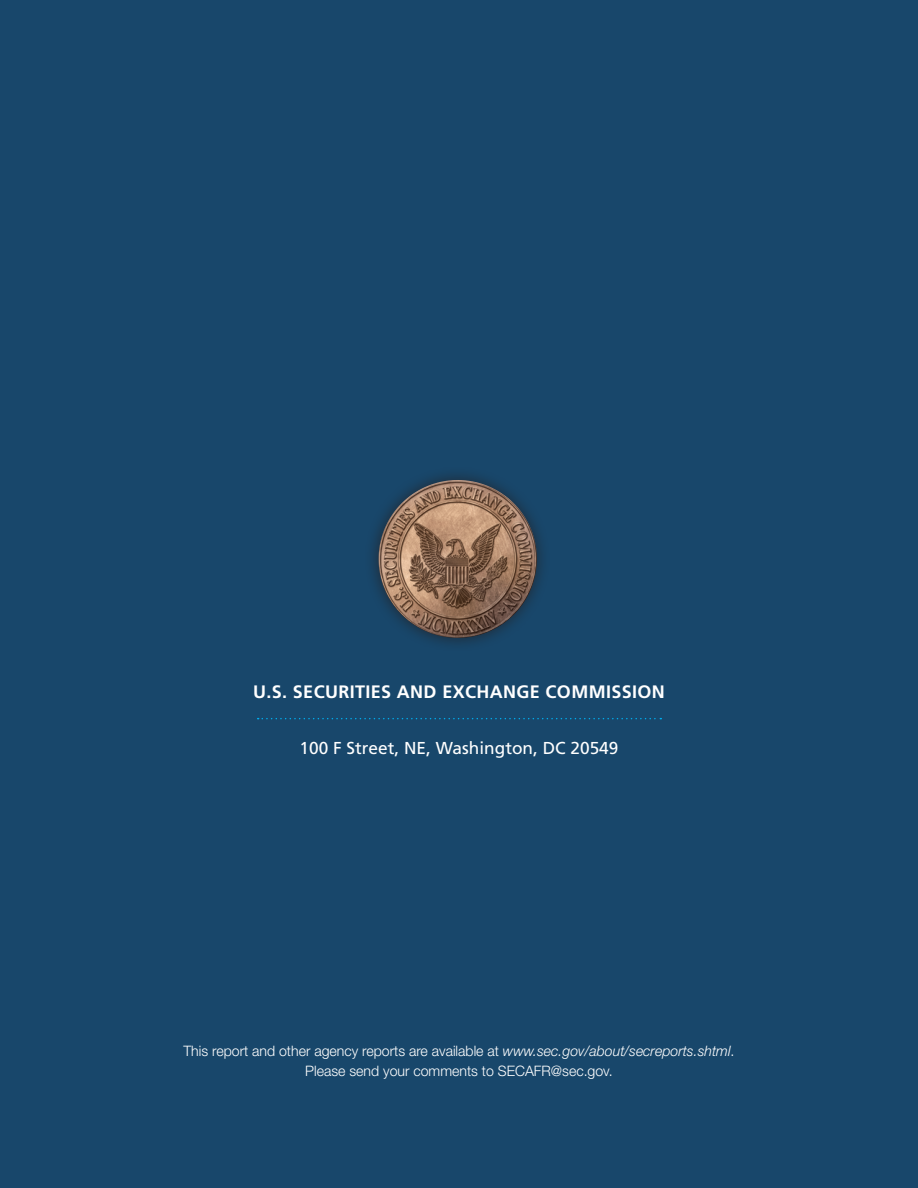
<style>
.page{position:relative;width:918px;height:1188px;background:#18476b}
.page>*{position:absolute;margin:0;border:0;box-sizing:border-box;transform-origin:0 0}
.t1{font:700 18px "Frutiger LT Std";letter-spacing:.02em;color:#fff}
.t2{font:17.25px "Frutiger LT Std";color:#fff}
.t3{font:300 14.4px/20.2px "Helvetica Neue LT Std";color:#fff;text-align:center}
.s1{font-style:italic}
</style>
<div class="page">
<div style="left:365px;top:466px;width:186px;height:186px;background:#231f20;opacity:.75"></div>
<img style="left:423px;top:480px;width:35px;height:8px">
<svg style="left:258px;top:718px;width:403px;height:1px"></svg>
<p class="t1" style="left:253px;top:681px;width:413px">U.S. SECURITIES AND EXCHANGE COMMISSION</p>
<p class="t2" style="left:300px;top:738px;width:320px">100 F Street, NE, Washington, DC 20549</p>
<p class="t3" style="left:183px;top:1040px;width:553px">This report and other agency reports are available at <span class="s1">www.sec.gov/about/secreports.shtml</span>.<br>Please send your comments to SECAFR@sec.gov.</p>
</div>
